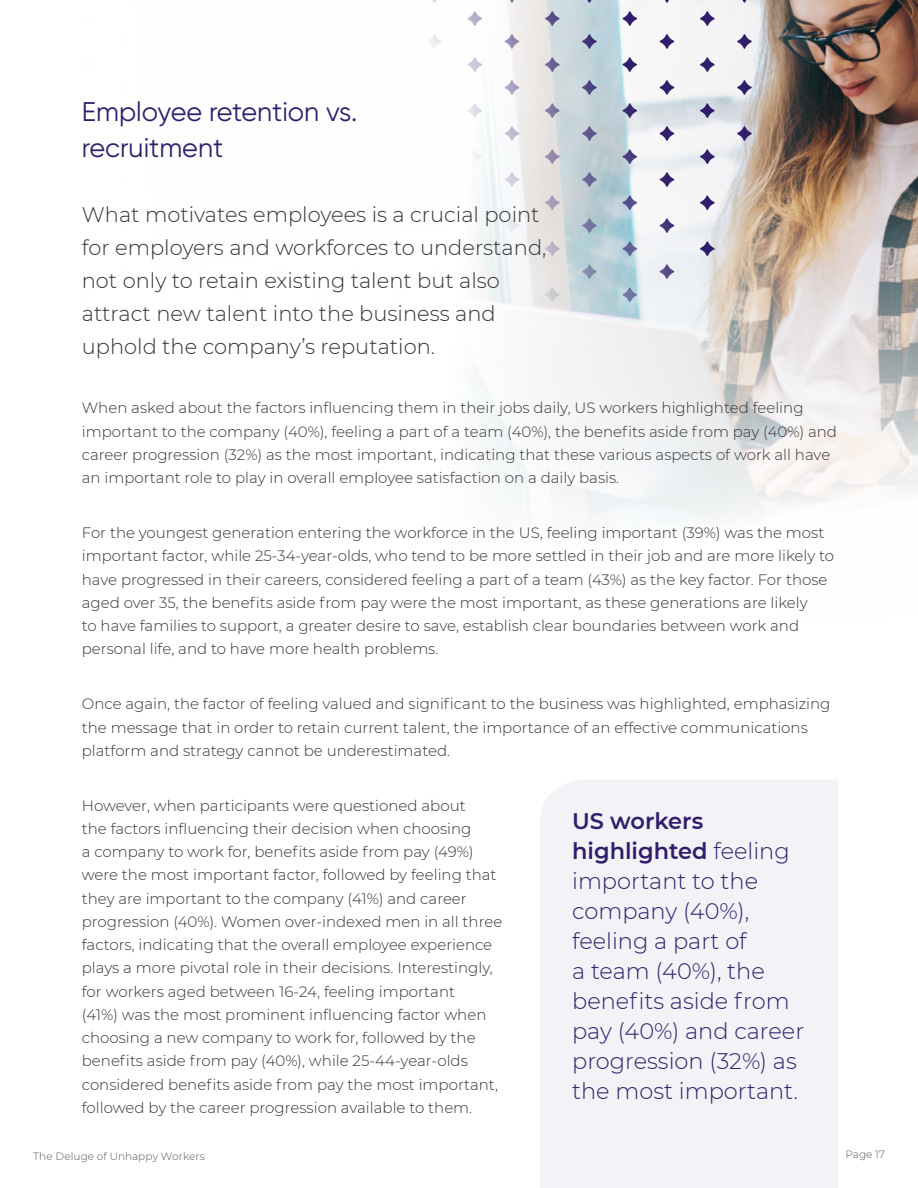
<style>
.page{position:relative;width:918px;height:1188px;background:#fff}
.page>*{position:absolute;margin:0;border:0;box-sizing:border-box;transform-origin:0 0}
.t1{font:27px/36px "Gilroy";color:#301e6b}
.t2{font:300 22.5px/30px "Montserrat";color:#301e6a}
.t3{font:300 21px/33px "Montserrat";color:#333}
.t4{font:300 15px/23.2px "Montserrat";color:#333}
.t5{font:300 10.5px "Montserrat";letter-spacing:.005em;color:#575756}
.s1{font-weight:600}
</style>
<div class="page">
<img style="left:476px;top:0;width:442px;height:522px">
<svg style="left:428px;top:34px;width:14px;height:14px"></svg>
<svg style="left:476px;top:287px;width:6px;height:15px"></svg>
<svg style="left:476px;top:241px;width:6px;height:15px"></svg>
<svg style="left:476px;top:195px;width:6px;height:15px"></svg>
<svg style="left:473px;top:149px;width:9px;height:15px"></svg>
<svg style="left:468px;top:103px;width:14px;height:15px"></svg>
<svg style="left:467px;top:57px;width:15px;height:15px"></svg>
<svg style="left:467px;top:11px;width:15px;height:15px"></svg>
<svg style="left:504px;top:264px;width:15px;height:15px"></svg>
<svg style="left:504px;top:218px;width:15px;height:15px"></svg>
<svg style="left:504px;top:172px;width:15px;height:15px"></svg>
<svg style="left:504px;top:126px;width:15px;height:15px"></svg>
<svg style="left:504px;top:80px;width:15px;height:15px"></svg>
<svg style="left:504px;top:34px;width:15px;height:15px"></svg>
<svg style="left:504px;top:0;width:15px;height:3px"></svg>
<svg style="left:545px;top:287px;width:15px;height:15px"></svg>
<svg style="left:545px;top:241px;width:15px;height:15px"></svg>
<svg style="left:545px;top:195px;width:15px;height:15px"></svg>
<svg style="left:545px;top:149px;width:15px;height:15px"></svg>
<svg style="left:545px;top:103px;width:15px;height:15px"></svg>
<svg style="left:545px;top:57px;width:15px;height:15px"></svg>
<svg style="left:545px;top:11px;width:15px;height:15px"></svg>
<svg style="left:582px;top:264px;width:15px;height:15px"></svg>
<svg style="left:582px;top:218px;width:15px;height:15px"></svg>
<svg style="left:582px;top:172px;width:15px;height:15px"></svg>
<svg style="left:582px;top:126px;width:15px;height:15px"></svg>
<svg style="left:582px;top:80px;width:15px;height:15px"></svg>
<svg style="left:582px;top:34px;width:15px;height:15px"></svg>
<svg style="left:582px;top:0;width:15px;height:3px"></svg>
<svg style="left:622px;top:287px;width:15px;height:15px"></svg>
<svg style="left:622px;top:241px;width:15px;height:15px"></svg>
<svg style="left:622px;top:195px;width:15px;height:15px"></svg>
<svg style="left:622px;top:149px;width:15px;height:15px"></svg>
<svg style="left:622px;top:103px;width:15px;height:15px"></svg>
<svg style="left:622px;top:57px;width:15px;height:15px"></svg>
<svg style="left:622px;top:11px;width:15px;height:15px"></svg>
<svg style="left:659px;top:264px;width:15px;height:15px"></svg>
<svg style="left:659px;top:218px;width:15px;height:15px"></svg>
<svg style="left:659px;top:172px;width:15px;height:15px"></svg>
<svg style="left:659px;top:126px;width:15px;height:15px"></svg>
<svg style="left:659px;top:80px;width:15px;height:15px"></svg>
<svg style="left:659px;top:34px;width:15px;height:15px"></svg>
<svg style="left:659px;top:0;width:15px;height:3px"></svg>
<svg style="left:700px;top:241px;width:15px;height:15px"></svg>
<svg style="left:700px;top:195px;width:15px;height:15px"></svg>
<svg style="left:700px;top:149px;width:15px;height:15px"></svg>
<svg style="left:700px;top:103px;width:15px;height:15px"></svg>
<svg style="left:700px;top:57px;width:15px;height:15px"></svg>
<svg style="left:700px;top:11px;width:15px;height:15px"></svg>
<svg style="left:737px;top:126px;width:15px;height:15px"></svg>
<svg style="left:737px;top:80px;width:15px;height:15px"></svg>
<svg style="left:737px;top:34px;width:15px;height:15px"></svg>
<svg style="left:737px;top:0;width:15px;height:3px"></svg>
<div style="left:540px;top:780px;width:298px;height:408px;background:#f3f2f7"></div>
<h1 class="t1" style="left:82px;top:95px;width:277px">Employee retention vs. recruitment</h1>
<h3 class="t3" style="left:82px;top:199px;width:466px">What motivates employees is a crucial point for employers and workforces to understand, not only to retain existing talent but also attract new talent into the business and uphold the company’s reputation.</h3>
<p class="t4" style="left:82px;top:396px;width:757px">When asked about the factors influencing them in their jobs daily, US workers highlighted feeling important to the company (40%), feeling a part of a team (40%), the benefits aside from pay (40%) and career progression (32%) as the most important, indicating that these various aspects of work all have an important role to play in overall employee satisfaction on a daily basis.</p>
<p class="t4" style="left:82px;top:522px;width:754px">For the youngest generation entering the workforce in the US, feeling important (39%) was the most important factor, while 25-34-year-olds, who tend to be more settled in their job and are more likely to have progressed in their careers, considered feeling a part of a team (43%) as the key factor. For those aged over 35, the benefits aside from pay were the most important, as these generations are likely<br>to have families to support, a greater desire to save, establish clear boundaries between work and personal life, and to have more health problems.</p>
<p class="t4" style="left:82px;top:692px;width:750px">Once again, the factor of feeling valued and significant to the business was highlighted, emphasizing the message that in order to retain current talent, the importance of an effective communications platform and strategy cannot be underestimated.</p>
<p class="t4" style="left:82px;top:794px;width:422px">However, when participants were questioned about<br>the factors influencing their decision when choosing<br>a company to work for, benefits aside from pay (49%) were the most important factor, followed by feeling that they are important to the company (41%) and career progression (40%). Women over-indexed men in all three factors, indicating that the overall employee experience plays a more pivotal role in their decisions. Interestingly, for workers aged between 16-24, feeling important<br>(41%) was the most prominent influencing factor when choosing a new company to work for, followed by the benefits aside from pay (40%), while 25-44-year-olds considered benefits aside from pay the most important, followed by the career progression available to them.</p>
<p class="t5" style="left:33px;top:1152px;width:173px">The Deluge of Unhappy Workers</p>
<h2 class="t2" style="left:572px;top:807px;width:234px"><span class="s1">US workers highlighted</span> feeling important to the company (40%), feeling a part of<br>a team (40%), the benefits aside from pay (40%) and career progression (32%) as the most important.</h2>
<p class="t5" style="left:846px;top:1147px;width:41px">Page 17</p>
</div>
